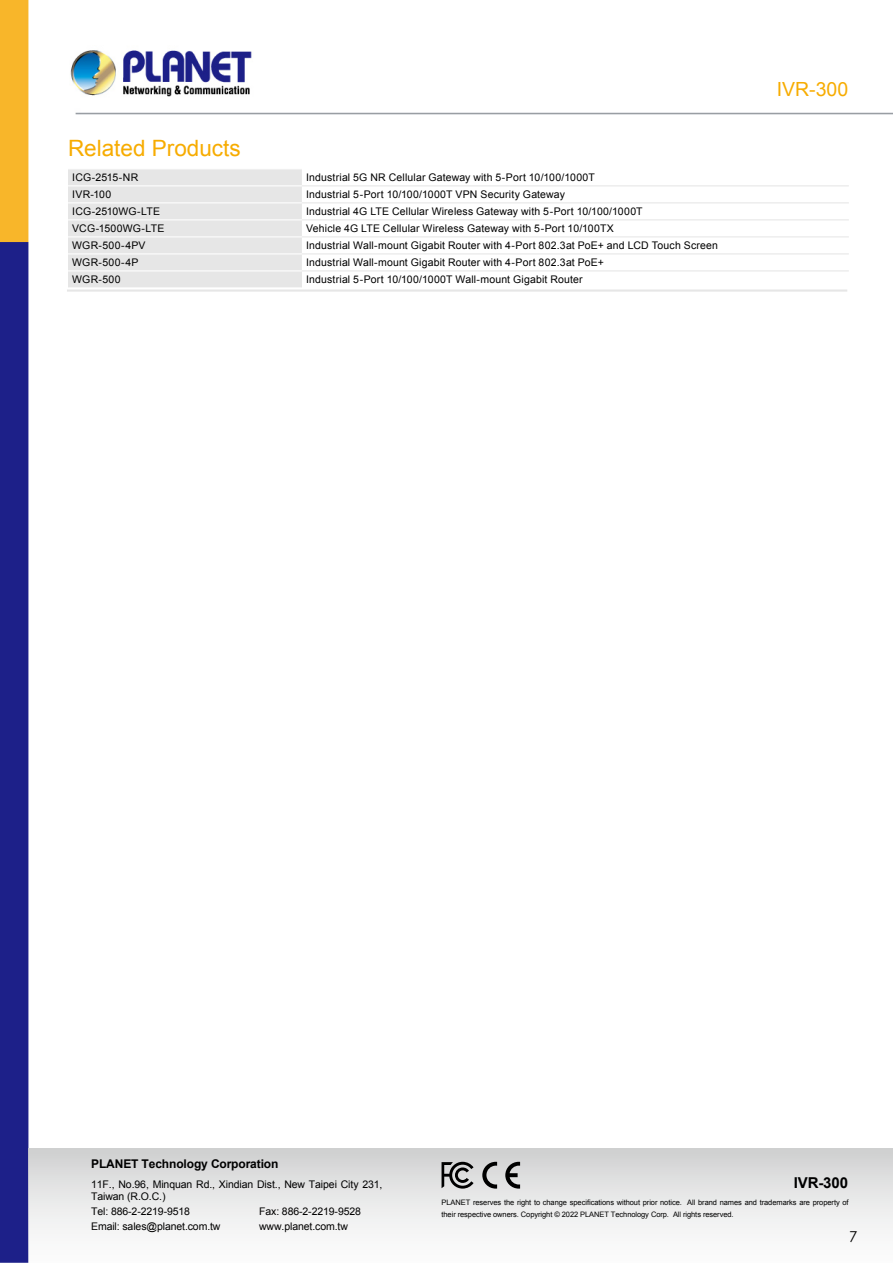
<style>
.page{position:relative;width:893px;height:1263px;background:#fff}
.page>*{position:absolute;margin:0;border:0;box-sizing:border-box;transform-origin:0 0}
.t1{font:22.5px "Arial";color:#f7ac00}
.t2{font:19.5px "Arial";color:#f7ac00}
.t3{font:700 15px "Arial";letter-spacing:-.01em;color:#000}
.t4{font:15px "Century Gothic";color:#000}
.t5{font:700 12px "Arial";letter-spacing:-.01em;color:#000}
.t6{font:10.5px "Arial";letter-spacing:.015em;color:#000}
.t7{font:10.5px/12px "Arial";letter-spacing:-.01em;color:#000}
.t8{font:7.5px/12px "Arial";letter-spacing:-.01em;color:#000}
</style>
<div class="page">
<img style="left:0;top:0;width:893px;height:1263px">
<div style="left:29px;top:1148px;width:864px;height:115px;background:linear-gradient(to bottom,#d2d2d3,#fff)"></div>
<svg style="left:482px;top:1162px;width:15px;height:26px"></svg>
<svg style="left:505px;top:1162px;width:15px;height:26px"></svg>
<svg style="left:442px;top:1162px;width:32px;height:26px"></svg>
<div style="left:68px;top:169px;width:234px;height:101px;background:#e6e6e6"></div>
<svg style="left:302px;top:169px;width:547px;height:101px"></svg>
<div style="left:68px;top:271px;width:234px;height:17px;background:#e6e6e6"></div>
<div style="left:302px;top:271px;width:547px;height:17px;background:#fff"></div>
<hr style="left:68px;top:168px;width:234px;height:1px;background:#fff">
<hr style="left:68px;top:185px;width:234px;height:1px;background:#fff">
<hr style="left:68px;top:202px;width:234px;height:1px;background:#fff">
<hr style="left:68px;top:219px;width:234px;height:1px;background:#fff">
<hr style="left:68px;top:236px;width:234px;height:1px;background:#fff">
<hr style="left:68px;top:253px;width:234px;height:1px;background:#fff">
<hr style="left:68px;top:270px;width:234px;height:1px;background:#fff">
<hr style="left:68px;top:287px;width:234px;height:1px;background:#fff">
<hr style="left:302px;top:185px;width:547px;height:1px;background:#e6e6e6">
<hr style="left:302px;top:202px;width:547px;height:1px;background:#e6e6e6">
<hr style="left:302px;top:219px;width:547px;height:1px;background:#e6e6e6">
<hr style="left:302px;top:236px;width:547px;height:1px;background:#e6e6e6">
<hr style="left:302px;top:253px;width:547px;height:1px;background:#e6e6e6">
<hr style="left:302px;top:270px;width:547px;height:1px;background:#e6e6e6">
<hr style="left:67px;top:289px;width:780px;height:3px;background:#e6e6e6">
<h1 class="t1" style="left:68px;top:134px;width:174px">Related Products</h1>
<p class="t6" style="left:72px;top:171px;width:68px">ICG-2515-NR</p>
<p class="t6" style="left:306px;top:170px;width:290px">Industrial 5G NR Cellular Gateway with 5-Port 10/100/1000T</p>
<p class="t6" style="left:72px;top:188px;width:41px">IVR-100</p>
<p class="t6" style="left:306px;top:188px;width:260px">Industrial 5-Port 10/100/1000T VPN Security Gateway</p>
<p class="t6" style="left:72px;top:205px;width:89px">ICG-2510WG-LTE</p>
<p class="t6" style="left:306px;top:205px;width:338px">Industrial 4G LTE Cellular Wireless Gateway with 5-Port 10/100/1000T</p>
<p class="t6" style="left:72px;top:222px;width:94px">VCG-1500WG-LTE</p>
<p class="t6" style="left:306px;top:222px;width:309px">Vehicle 4G LTE Cellular Wireless Gateway with 5-Port 10/100TX</p>
<p class="t6" style="left:72px;top:239px;width:75px">WGR-500-4PV</p>
<p class="t6" style="left:306px;top:239px;width:413px">Industrial Wall-mount Gigabit Router with 4-Port 802.3at PoE+ and LCD Touch Screen</p>
<p class="t6" style="left:72px;top:256px;width:68px">WGR-500-4P</p>
<p class="t6" style="left:306px;top:256px;width:299px">Industrial Wall-mount Gigabit Router with 4-Port 802.3at PoE+</p>
<p class="t6" style="left:72px;top:273px;width:50px">WGR-500</p>
<p class="t6" style="left:306px;top:273px;width:278px">Industrial 5-Port 10/100/1000T Wall-mount Gigabit Router</p>
<h2 class="t2" style="left:777px;top:77px;width:73px">IVR-300</h2>
<p class="t5" style="left:91px;top:1156px;width:189px">PLANET Technology Corporation</p>
<p class="t7" style="left:91px;top:1178px;width:293px">11F., No.96, Minquan Rd., Xindian Dist., New Taipei City 231,<br>Taiwan (R.O.C.)</p>
<p class="t7" style="left:91px;top:1205px;width:100px">Tel: 886-2-2219-9518</p>
<p class="t7" style="left:259px;top:1205px;width:103px">Fax: 886-2-2219-9528</p>
<p class="t7" style="left:91px;top:1220px;width:131px">Email: sales@planet.com.tw</p>
<p class="t7" style="left:259px;top:1220px;width:90px">www.planet.com.tw</p>
<h3 class="t3" style="left:794px;top:1172px;width:56px">IVR-300</h3>
<p class="t8" style="left:442px;top:1196px;width:409px">PLANET reserves the right to change specifications without prior notice. All brand names and trademarks are property of their respective owners. Copyright © 2022 PLANET Technology Corp. All rights reserved.</p>
<h3 class="t4" style="left:849px;top:1227px;width:10px">7</h3>
</div>
